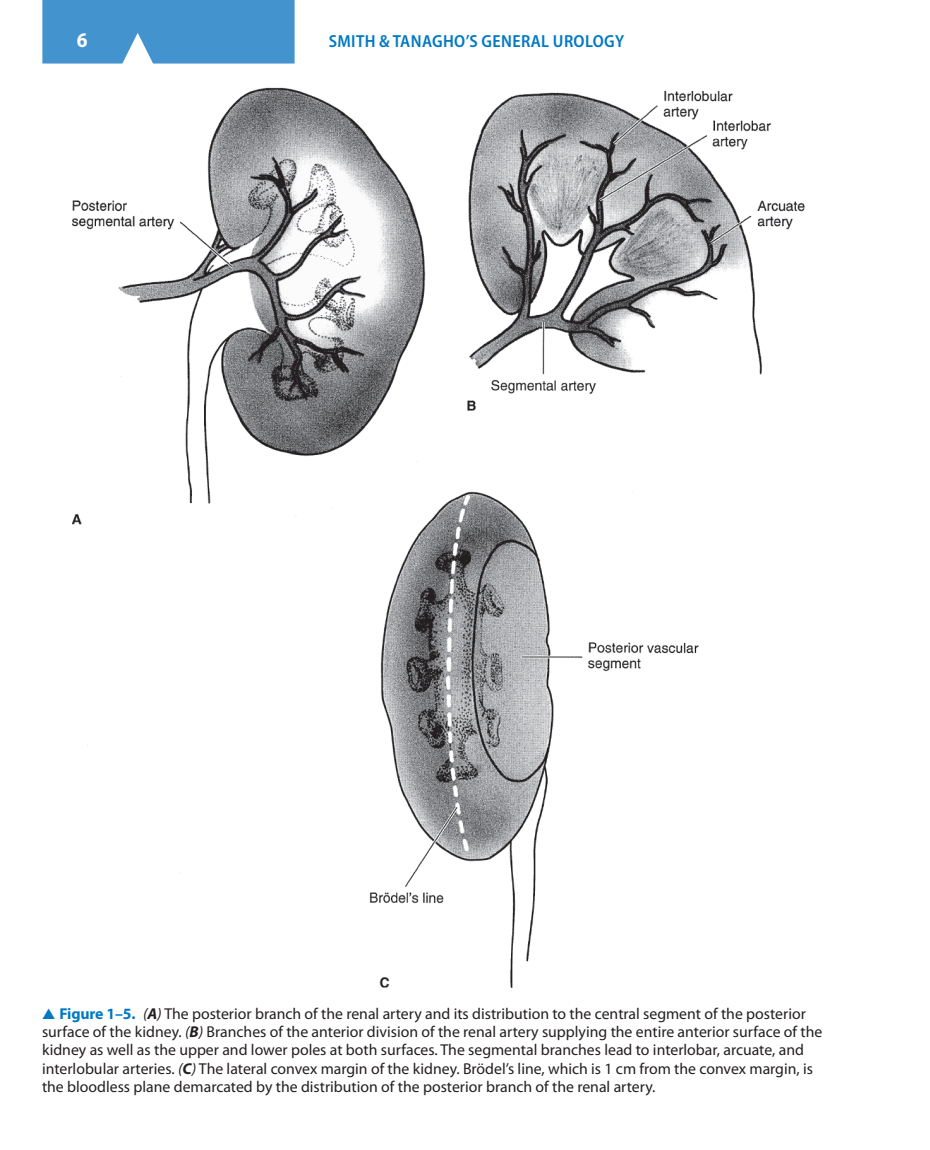
<style>
.page{position:relative;width:930px;height:1150px;background:#fff}
.page>*{position:absolute;margin:0;border:0;box-sizing:border-box;transform-origin:0 0}
.t1{font:700 semi-condensed 21px "Myriad Pro";color:#fff}
.t2{font:600 semi-condensed 17.5px "Myriad Pro";letter-spacing:.02em;color:#0079c2}
.t3{font:15.75px/18.4px "Myriad Pro";color:#231f20}
.s1{color:#0079c2}
.s2{font-weight:700;color:#0079c2}
.s3{font-style:italic}
.s4{font-weight:700;font-style:italic}
</style>
<div class="page">
<div style="left:42px;top:0;width:252px;height:64px;background:#4393cf"></div>
<img style="left:72px;top:87px;width:732px;height:900px">
<h1 class="t1" style="left:77px;top:27px;width:12px">6</h1>
<p class="t2" style="left:329px;top:30px;width:297px">SMITH &amp; TANAGHO’S GENERAL UROLOGY</p>
<p class="t3" style="left:42px;top:1004px;width:781px"><span class="s1">▲</span> <span class="s2">Figure 1–5.</span> <span class="s3">(</span><span class="s4">A</span><span class="s3">)</span> The posterior branch of the renal artery and its distribution to the central segment of the posterior surface of the kidney. <span class="s3">(</span><span class="s4">B</span><span class="s3">)</span> Branches of the anterior division of the renal artery supplying the entire anterior surface of the kidney as well as the upper and lower poles at both surfaces. The segmental branches lead to interlobar, arcuate, and interlobular arteries. <span class="s3">(</span><span class="s4">C</span><span class="s3">)</span> The lateral convex margin of the kidney. Brödel’s line, which is 1 cm from the convex margin, is the bloodless plane demarcated by the distribution of the posterior branch of the renal artery.</p>
</div>
